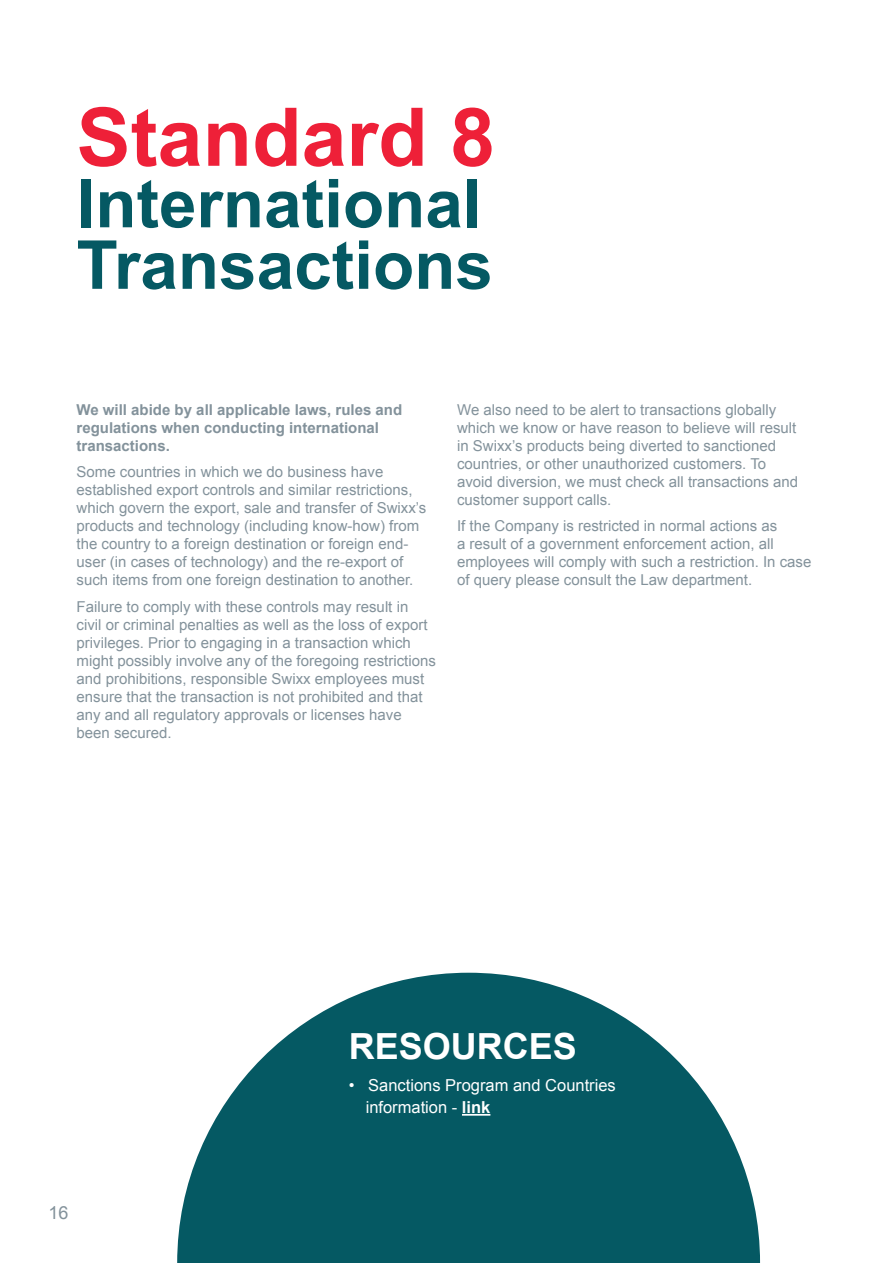
<style>
.page{position:relative;width:893px;height:1263px;background:#fff}
.page>*{position:absolute;margin:0;border:0;box-sizing:border-box;transform-origin:0 0}
.t1{font:700 81px "Arial";color:#ee2038}
.t2{font:700 67.5px/61.5px "Arial";color:#055963}
.t3{font:700 36px "Arial";color:#fff}
.t4{font:18px "Arial";color:#83929b}
.t5{font:16.5px/22.5px "Arial";color:#fff}
.t6{font:15px/18px "Arial";color:#83929b}
.t7{font:700 15px/18px "Arial";color:#83929b}
.s1{font-weight:700}
</style>
<div class="page">
<svg style="left:177px;top:973px;width:583px;height:290px;fill:#055963"></svg>
<hr style="left:462px;top:1114px;width:28px;height:2px;background:#fff">
<h1 class="t1" style="left:77px;top:84px;width:420px">Standard 8</h1>
<h2 class="t2" style="left:77px;top:175px;width:418px">International<br>Transactions</h2>
<p class="t7" style="left:77px;top:401px;width:327px">We will abide by all applicable laws, rules and regulations when conducting international transactions.</p>
<p class="t6" style="left:77px;top:463px;width:351px">Some countries in which we do business have established export controls and similar restrictions, which govern the export, sale and transfer of Swixx’s products and technology (including know-how) from the country to a foreign destination or foreign end&shy;user (in cases of technology) and the re-export of such items from one foreign destination to another.</p>
<p class="t6" style="left:77px;top:598px;width:361px">Failure to comply with these controls may result in civil or criminal penalties as well as the loss of export privileges. Prior to engaging in a transaction which might possibly involve any of the foregoing restrictions and prohibitions, responsible Swixx employees must ensure that the transaction is not prohibited and that any and all regulatory approvals or licenses have been secured.</p>
<p class="t6" style="left:457px;top:401px;width:342px">We also need to be alert to transactions globally which we know or have reason to believe will result in Swixx’s products being diverted to sanctioned countries, or other unauthorized customers. To avoid diversion, we must check all transactions and customer support calls.</p>
<p class="t6" style="left:457px;top:517px;width:356px">If the Company is restricted in normal actions as<br>a result of a government enforcement action, all employees will comply with such a restriction. In case of query please consult the Law department.</p>
<p class="t4" style="left:48px;top:1200px;width:22px">16</p>
<h3 class="t3" style="left:349px;top:1023px;width:230px">RESOURCES</h3>
<p class="t5" style="left:366px;top:1074px;width:252px;text-indent:-17px">• Sanctions Program and Countries information - <span class="s1">link</span></p>
</div>
